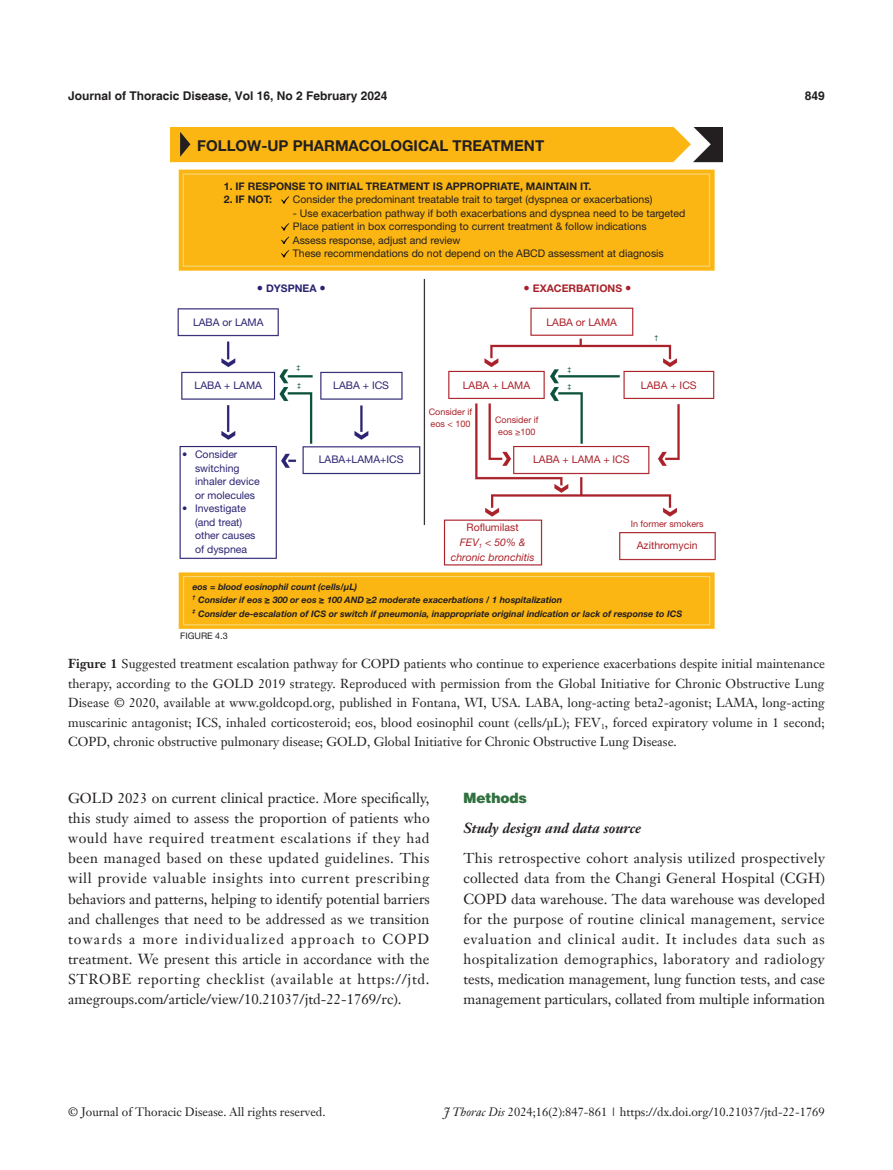
<style>
.page{position:relative;width:893px;height:1170px;background:#fff}
.page>*{position:absolute;margin:0;border:0;box-sizing:border-box;transform-origin:0 0}
.t1{font:700 15px "Helvetica Neue LT Pro";color:#231f20}
.t2{font:14.25px/20.1px "Janson Text LT";color:#231f20;text-align:justify}
._2ji-6_5{font:italic 700 14.25px "Janson Text LT";color:#231f20}
._1ji-zhengti{font:900 14.25px "Helvetica";color:#30703e}
.t3{font:12.75px/19.5px "Janson Text LT";color:#231f20;text-align:justify}
.t4{font:12px "Janson Text LT";color:#231f20}
.t5{font:700 12px "Helvetica";color:#231f20}
.t6{font:10.5px "Helvetica Neue LT Pro";color:#231f20}
.t7{font:10.5px/13.5px "Helvetica Neue LT Pro";color:#2b2472}
.t8{font:700 10.5px "Helvetica Neue LT Pro";color:#231f20}
.t9{font:10.5px "Helvetica Neue LT Pro";color:#aa2129}
.t10{font:italic 10.5px/15px "Helvetica Neue LT Pro";color:#aa2129;text-align:center}
.t11{font:700 10.5px "Helvetica Neue LT Pro";color:#aa2129}
.t12{font:700 10.5px "Helvetica Neue LT Pro";color:#2b2472}
.t13{font:italic 700 9px "Helvetica Neue LT Pro";color:#231f20}
.t14{font:9px/12px "Helvetica Neue LT Pro";color:#aa2129}
.t15{font:9px "Helvetica Neue LT Pro";color:#231f20}
.t16{font:7.05px "Helvetica Neue LT Pro";color:#0b513c}
.t17{font:italic 700 5.25px "Helvetica Neue LT Pro";color:#231f20}
.s1{font-family:"Times New Roman";font-weight:400}
.s2{font-weight:700}
.s3{font-style:italic}
</style>
<div class="page">
<img style="left:170px;top:128px;width:553px;height:500px">
<p class="t5" style="left:68px;top:88px;width:321px">Journal of Thoracic Disease, Vol 16, No 2 February 2024</p>
<p class="t5" style="left:805px;top:88px;width:22px">849</p>
<p class="t1" style="left:197px;top:136px;width:348px">FOLLOW-UP PHARMACOLOGICAL TREATMENT</p>
<p class="t8" style="left:224px;top:179px;width:369px">1. IF RESPONSE TO INITIAL TREATMENT IS APPROPRIATE, MAINTAIN IT.</p>
<p class="t8" style="left:224px;top:193px;width:50px">2. IF NOT:</p>
<p class="t6" style="left:293px;top:193px;width:361px">Consider the predominant treatable trait to target (dyspnea or exacerbations)</p>
<p class="t6" style="left:293px;top:206px;width:394px">- Use exacerbation pathway if both exacerbations and dyspnea need to be targeted</p>
<p class="t6" style="left:293px;top:220px;width:355px">Place patient in box corresponding to current treatment &amp; follow indications</p>
<p class="t6" style="left:293px;top:233px;width:169px">Assess response, adjust and review</p>
<p class="t6" style="left:293px;top:247px;width:372px">These recommendations do not depend on the ABCD assessment at diagnosis</p>
<p class="t12" style="left:257px;top:281px;width:70px"><span class="s1">●</span> DYSPNEA <span class="s1">●</span></p>
<p class="t11" style="left:524px;top:281px;width:109px"><span class="s1">●</span> EXACERBATIONS <span class="s1">●</span></p>
<p class="t7" style="left:193px;top:315px;width:72px">LABA or LAMA</p>
<p class="t9" style="left:546px;top:315px;width:72px">LABA or LAMA</p>
<p class="t16" style="left:654px;top:333px;width:5px">†</p>
<p class="t7" style="left:195px;top:378px;width:69px">LABA + LAMA</p>
<p class="t16" style="left:296px;top:363px;width:5px">‡</p>
<p class="t16" style="left:297px;top:381px;width:5px">‡</p>
<p class="t7" style="left:333px;top:378px;width:57px">LABA + ICS</p>
<p class="t9" style="left:463px;top:378px;width:69px">LABA + LAMA</p>
<p class="t14" style="left:429px;top:405px;width:45px">Consider if eos &lt; 100</p>
<p class="t14" style="left:495px;top:413px;width:45px;text-align:center">Consider if eos ≥100</p>
<p class="t16" style="left:567px;top:365px;width:5px">‡</p>
<p class="t16" style="left:567px;top:382px;width:5px">‡</p>
<p class="t9" style="left:641px;top:378px;width:57px">LABA + ICS</p>
<p class="t7" style="left:195px;top:447px;width:66px;text-indent:-13px">• Consider switching inhaler device or molecules</p>
<p class="t7" style="left:195px;top:501px;width:62px;text-indent:-13px">• Investigate (and treat) other causes of dyspnea</p>
<p class="t7" style="left:319px;top:452px;width:86px">LABA+LAMA+ICS</p>
<p class="t9" style="left:533px;top:453px;width:98px">LABA + LAMA + ICS</p>
<p class="t14" style="left:631px;top:517px;width:75px">In former smokers</p>
<p class="t9" style="left:466px;top:520px;width:54px">Roflumilast</p>
<p class="t10" style="left:451px;top:534px;width:85px">FEV<sub>1</sub> &lt; 50% &amp; chronic bronchitis</p>
<p class="t9" style="left:637px;top:539px;width:62px">Azithromycin</p>
<p class="t13" style="left:192px;top:581px;width:166px">eos = blood eosinophil count (cells/μL)</p>
<p class="t17" style="left:192px;top:593px;width:5px">†</p>
<p class="t13" style="left:198px;top:594px;width:366px">Consider if eos ≥ 300 or eos ≥ 100 AND ≥2 moderate exacerbations / 1 hospitalization</p>
<p class="t17" style="left:192px;top:607px;width:5px">‡</p>
<p class="t13" style="left:198px;top:608px;width:486px">Consider de-escalation of ICS or switch if pneumonia, inappropriate original indication or lack of response to ICS</p>
<p class="t15" style="left:180px;top:630px;width:49px">FIGURE 4.3</p>
<p class="t3" style="left:68px;top:654px;width:758px"><span class="s2">Figure 1</span> Suggested treatment escalation pathway for COPD patients who continue to experience exacerbations despite initial maintenance therapy, according to the GOLD 2019 strategy. Reproduced with permission from the Global Initiative for Chronic Obstructive Lung Disease © 2020, available at www.goldcopd.org, published in Fontana, WI, USA. LABA, long-acting beta2-agonist; LAMA, long-acting muscarinic antagonist; ICS, inhaled corticosteroid; eos, blood eosinophil count (cells/µL); FEV<sub>1</sub>, forced expiratory volume in 1 second; COPD, chronic obstructive pulmonary disease; GOLD, Global Initiative for Chronic Obstructive Lung Disease.</p>
<p class="t2" style="left:68px;top:787px;width:363px">GOLD 2023 on current clinical practice. More specifically, this study aimed to assess the proportion of patients who would have required treatment escalations if they had been managed based on these updated guidelines. This will provide valuable insights into current prescribing behaviors and patterns, helping to identify potential barriers and challenges that need to be addressed as we transition towards a more individualized approach to COPD treatment. We present this article in accordance with the STROBE reporting checklist (available at https://jtd. amegroups.com/article/view/10.21037/jtd-22-1769/rc).</p>
<p class="_1ji-zhengti" style="left:463px;top:788px;width:65px">Methods</p>
<p class="_2ji-6_5" style="left:463px;top:818px;width:179px">Study design and data source</p>
<p class="t2" style="left:463px;top:848px;width:363px">This retrospective cohort analysis utilized prospectively collected data from the Changi General Hospital (CGH)<br>COPD data warehouse. The data warehouse was developed for the purpose of routine clinical management, service evaluation and clinical audit. It includes data such as hospitalization demographics, laboratory and radiology tests, medication management, lung function tests, and case management particulars, collated from multiple information</p>
<p class="t4" style="left:68px;top:1104px;width:259px">© Journal of Thoracic Disease. All rights reserved.</p>
<p class="t4" style="left:444px;top:1104px;width:382px"><span class="s3">J Thorac Dis</span> 2024;16(2):847-861 | https://dx.doi.org/10.21037/jtd-22-1769</p>
</div>
